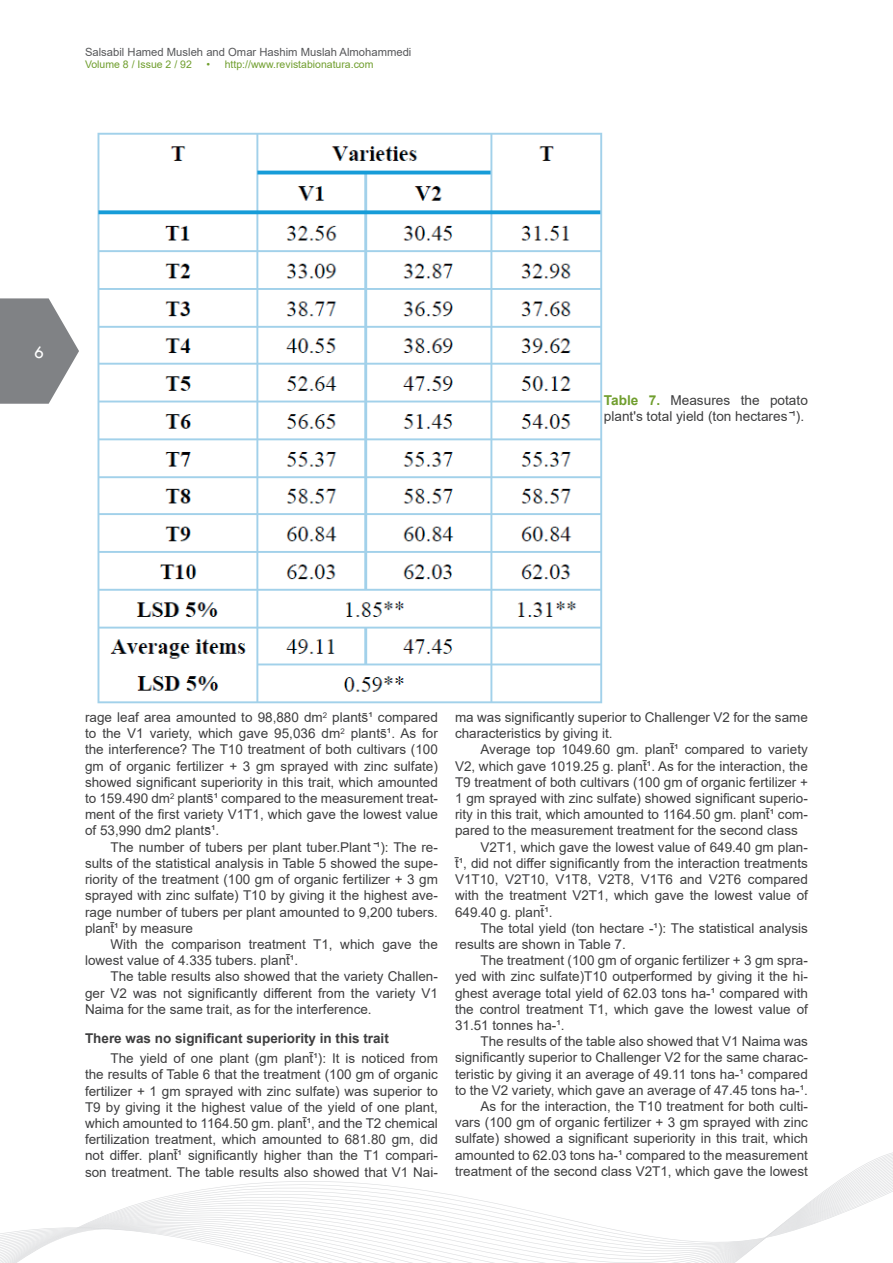
<style>
.page{position:relative;width:893px;height:1263px;background:#fff}
.page>*{position:absolute;margin:0;border:0;box-sizing:border-box;transform-origin:0 0}
.t1{font:18px "Tw Cen";color:#fff}
.t2{font:13.65px/16.4px "Arial";color:#3e3e3f}
.t3{font:13.5px/16.2px "Arial";color:#3e3e3f;text-align:justify}
.t4{font:700 13.5px "Arial";color:#3e3e3f}
.t5{font:11.25px "Arial";color:#57585a}
.t6{font:10.5px "Arial";color:#709e2e}
.s1{font-weight:700;color:#709e2e}
</style>
<div class="page">
<svg style="left:0;top:298px;width:79px;height:106px"></svg>
<svg style="left:0;top:1152px;width:893px;height:111px"></svg>
<img style="left:97px;top:132px;width:506px;height:572px">
<p class="t5" style="left:85px;top:44px;width:328px">Salsabil Hamed Musleh and Omar Hashim Muslah Almohammedi</p>
<p class="t6" style="left:85px;top:57px;width:108px">Volume 8 / Issue 2 / 92</p>
<p class="t6" style="left:206px;top:57px;width:169px">• http://www.revistabionatura.com</p>
<h1 class="t1" style="left:34px;top:341px;width:11px">6</h1>
<p class="t2" style="left:604px;top:392px;width:206px"><span class="s1">Table 7.</span> Measures the potato plant's total yield (ton hectares ̄¹).</p>
<p class="t3" style="left:85px;top:709px;width:354px">rage leaf area amounted to 98,880 dm<sup>2</sup> plants̄¹ compared to the V1 variety, which gave 95,036 dm<sup>2</sup> plants̄¹. As for the interference? The T10 treatment of both cultivars (100 gm of organic fertilizer + 3 gm sprayed with zinc sulfate) showed significant superiority in this trait, which amounted to 159.490 dm<sup>2</sup> plants̄¹ compared to the measurement treat&shy;ment of the first variety V1T1, which gave the lowest value of 53,990 dm2 plants̄¹.</p>
<p class="t3" style="left:85px;top:839px;width:354px;text-indent:26px">The number of tubers per plant tuber.Plant ̄¹): The re&shy;sults of the statistical analysis in Table 5 showed the supe&shy;riority of the treatment (100 gm of organic fertilizer + 3 gm sprayed with zinc sulfate) T10 by giving it the highest ave&shy;rage number of tubers per plant amounted to 9,200 tubers. plant̄¹ by measure</p>
<p class="t3" style="left:85px;top:936px;width:354px;text-indent:26px">With the comparison treatment T1, which gave the lowest value of 4.335 tubers. plant̄¹.</p>
<p class="t3" style="left:85px;top:968px;width:354px;text-indent:26px">The table results also showed that the variety Challen&shy;ger V2 was not significantly different from the variety V1<br>Naima for the same trait, as for the interference.</p>
<p class="t4" style="left:85px;top:1028px;width:305px">There was no significant superiority in this trait</p>
<p class="t3" style="left:85px;top:1050px;width:354px;text-indent:26px">The yield of one plant (gm plant̄¹): It is noticed from the results of Table 6 that the treatment (100 gm of organic fertilizer + 1 gm sprayed with zinc sulfate) was superior to T9 by giving it the highest value of the yield of one plant, which amounted to 1164.50 gm. plant̄¹, and the T2 chemical fertilization treatment, which amounted to 681.80 gm, did not differ. plant̄¹ significantly higher than the T1 compari&shy;son treatment. The table results also showed that V1 Nai-</p>
<p class="t3" style="left:455px;top:709px;width:354px">ma was significantly superior to Challenger V2 for the same characteristics by giving it.</p>
<p class="t3" style="left:480px;top:741px;width:329px">Average top 1049.60 gm. plant̄¹ compared to variety</p>
<p class="t3" style="left:455px;top:758px;width:354px">V2, which gave 1019.25 g. plant̄¹. As for the interaction, the</p>
<p class="t3" style="left:455px;top:774px;width:354px">T9 treatment of both cultivars (100 gm of organic fertilizer +</p>
<p class="t3" style="left:455px;top:790px;width:354px">1 gm sprayed with zinc sulfate) showed significant superio-</p>
<p class="t3" style="left:455px;top:806px;width:354px">rity in this trait, which amounted to 1164.50 gm. plant̄¹ com-</p>
<p class="t3" style="left:455px;top:822px;width:344px">pared to the measurement treatment for the second class</p>
<p class="t3" style="left:481px;top:839px;width:329px">V2T1, which gave the lowest value of 649.40 gm plan-</p>
<p class="t3" style="left:455px;top:855px;width:354px">t̄¹, did not differ significantly from the interaction treatments</p>
<p class="t3" style="left:455px;top:871px;width:354px">V1T10, V2T10, V1T8, V2T8, V1T6 and V2T6 compared</p>
<p class="t3" style="left:455px;top:887px;width:354px">with the treatment V2T1, which gave the lowest value of</p>
<p class="t3" style="left:455px;top:903px;width:99px">649.40 g. plant̄¹.</p>
<p class="t3" style="left:481px;top:920px;width:329px">The total yield (ton hectare -¹): The statistical analysis</p>
<p class="t3" style="left:455px;top:936px;width:172px">results are shown in Table 7.</p>
<p class="t3" style="left:481px;top:952px;width:329px">The treatment (100 gm of organic fertilizer + 3 gm spra-</p>
<p class="t3" style="left:455px;top:968px;width:354px">yed with zinc sulfate)T10 outperformed by giving it the hi-</p>
<p class="t3" style="left:455px;top:984px;width:354px">ghest average total yield of 62.03 tons ha-¹ compared with</p>
<p class="t3" style="left:455px;top:1001px;width:354px">the control treatment T1, which gave the lowest value of</p>
<p class="t3" style="left:455px;top:1017px;width:111px">31.51 tonnes ha-¹.</p>
<p class="t3" style="left:481px;top:1033px;width:329px">The results of the table also showed that V1 Naima was</p>
<p class="t3" style="left:455px;top:1049px;width:354px">significantly superior to Challenger V2 for the same charac-</p>
<p class="t3" style="left:455px;top:1065px;width:354px">teristic by giving it an average of 49.11 tons ha-¹ compared</p>
<p class="t3" style="left:455px;top:1082px;width:354px">to the V2 variety, which gave an average of 47.45 tons ha-¹.</p>
<p class="t3" style="left:481px;top:1098px;width:329px">As for the interaction, the T10 treatment for both culti-</p>
<p class="t3" style="left:455px;top:1114px;width:354px">vars (100 gm of organic fertilizer + 3 gm sprayed with zinc</p>
<p class="t3" style="left:455px;top:1130px;width:354px">sulfate) showed a significant superiority in this trait, which</p>
<p class="t3" style="left:455px;top:1146px;width:354px">amounted to 62.03 tons ha-¹ compared to the measurement</p>
<p class="t3" style="left:455px;top:1163px;width:354px">treatment of the second class V2T1, which gave the lowest</p>
</div>
